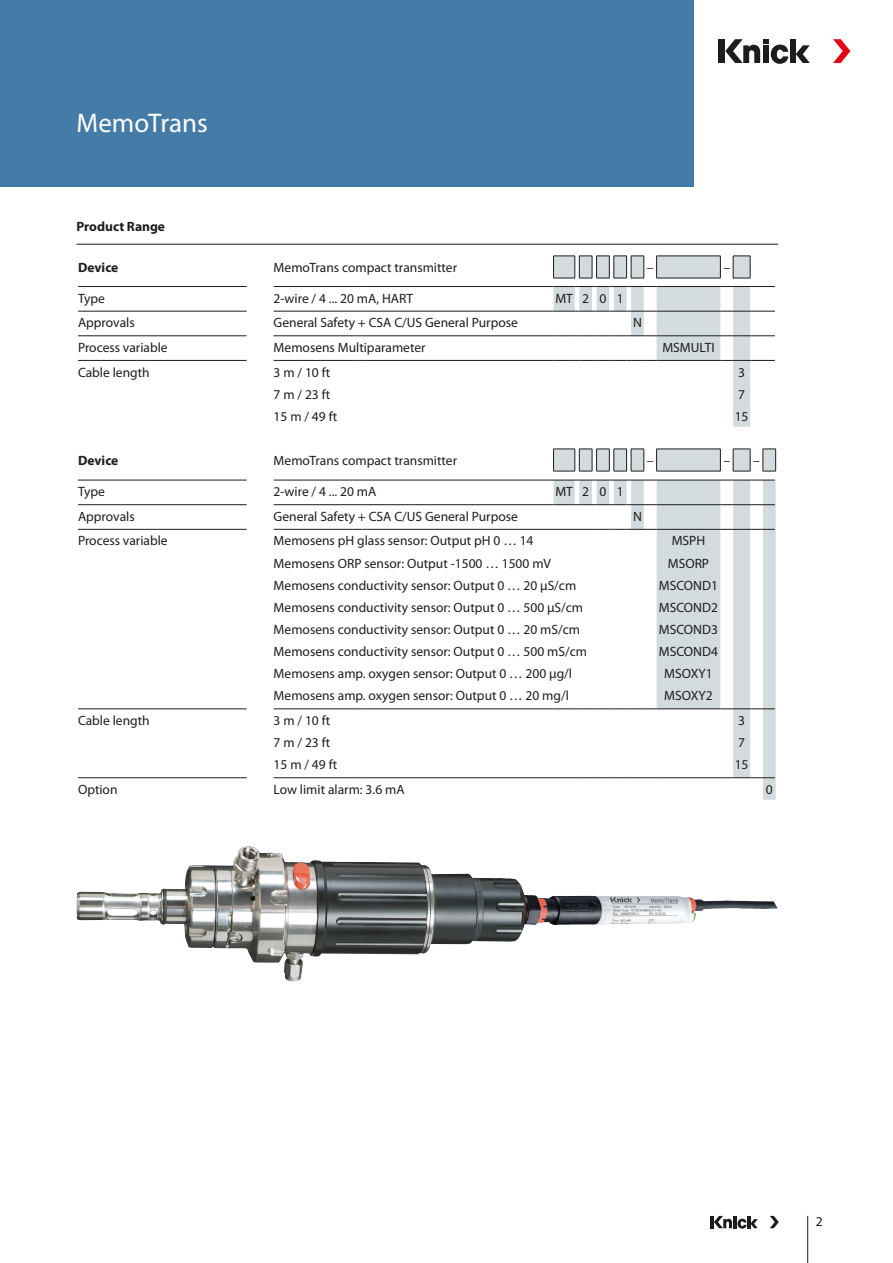
<style>
.page{position:relative;width:893px;height:1263px;background:#fff}
.page>*{position:absolute;margin:0;border:0;box-sizing:border-box;transform-origin:0 0}
.Headline{font:27px "Myriad Pro";color:#fff}
.Tabelle_Text{font:13.5px "Myriad Pro";color:#1d1d1b}
.Tabelle_Headline{font:700 13.5px "Myriad Pro";color:#1d1d1b}
.Tabelle_Text-2{font:700 13.5px "Myriad Pro";color:#1d1d1b}
</style>
<div class="page">
<div style="left:0;top:0;width:693px;height:187px;background:#447ca7"></div>
<div style="left:719px;top:39px;width:6px;height:24px;background:#1d1d1b"></div>
<div style="left:790px;top:39px;width:6px;height:24px;background:#1d1d1b"></div>
<svg style="left:796px;top:45px;width:14px;height:18px"></svg>
<svg style="left:833px;top:39px;width:17px;height:24px"></svg>
<svg style="left:725px;top:39px;width:63px;height:25px"></svg>
<hr style="left:807px;top:1216px;width:1px;height:47px;background:#1d1d1b">
<hr style="left:710px;top:1216px;width:4px;height:12px;background:#1d1d1b">
<svg style="left:770px;top:1216px;width:9px;height:12px"></svg>
<svg style="left:714px;top:1216px;width:44px;height:12px"></svg>
<img style="left:76px;top:846px;width:449px;height:135px">
<hr style="left:77px;top:244px;width:701px;height:1px;background:#1d1d1b">
<svg style="left:554px;top:256px;width:222px;height:544px"></svg>
<svg style="left:656px;top:257px;width:1px;height:21px"></svg>
<hr style="left:656px;top:256px;width:65px;height:1px;background:#1d1d1b">
<svg style="left:720px;top:256px;width:1px;height:22px"></svg>
<svg style="left:553px;top:256px;width:92px;height:23px;background:#c0c4c7"></svg>
<hr style="left:656px;top:278px;width:65px;height:1px;background:#1d1d1b">
<svg style="left:733px;top:256px;width:18px;height:23px"></svg>
<hr style="left:78px;top:286px;width:169px;height:1px;background:#1d1d1b">
<hr style="left:274px;top:286px;width:79px;height:1px;background:#1d1d1b">
<hr style="left:362px;top:286px;width:192px;height:1px;background:#1d1d1b">
<svg style="left:554px;top:286px;width:103px;height:1px"></svg>
<hr style="left:657px;top:286px;width:63px;height:1px;background:#1d1d1b">
<svg style="left:720px;top:286px;width:55px;height:1px"></svg>
<hr style="left:78px;top:311px;width:169px;height:1px;background:#1d1d1b">
<hr style="left:274px;top:311px;width:79px;height:1px;background:#1d1d1b">
<hr style="left:362px;top:311px;width:192px;height:1px;background:#1d1d1b">
<svg style="left:554px;top:311px;width:103px;height:1px"></svg>
<hr style="left:657px;top:311px;width:63px;height:1px;background:#1d1d1b">
<svg style="left:720px;top:311px;width:55px;height:1px"></svg>
<hr style="left:78px;top:336px;width:169px;height:1px;background:#1d1d1b">
<hr style="left:274px;top:336px;width:79px;height:1px;background:#1d1d1b">
<hr style="left:362px;top:336px;width:192px;height:1px;background:#1d1d1b">
<svg style="left:554px;top:336px;width:103px;height:1px"></svg>
<hr style="left:657px;top:336px;width:63px;height:1px;background:#1d1d1b">
<svg style="left:720px;top:336px;width:55px;height:1px"></svg>
<hr style="left:78px;top:360px;width:169px;height:1px;background:#1d1d1b">
<hr style="left:274px;top:360px;width:79px;height:1px;background:#1d1d1b">
<hr style="left:362px;top:360px;width:192px;height:1px;background:#1d1d1b">
<hr style="left:274px;top:709px;width:79px;height:1px;background:#1d1d1b">
<hr style="left:362px;top:709px;width:192px;height:1px;background:#1d1d1b">
<svg style="left:554px;top:360px;width:103px;height:1px"></svg>
<hr style="left:657px;top:360px;width:63px;height:1px;background:#1d1d1b">
<svg style="left:720px;top:360px;width:55px;height:1px"></svg>
<svg style="left:656px;top:450px;width:1px;height:21px"></svg>
<hr style="left:656px;top:449px;width:65px;height:1px;background:#1d1d1b">
<svg style="left:720px;top:449px;width:1px;height:22px"></svg>
<svg style="left:553px;top:449px;width:92px;height:23px;background:#bfc4c6"></svg>
<hr style="left:656px;top:471px;width:65px;height:1px;background:#1d1d1b">
<svg style="left:733px;top:449px;width:18px;height:23px"></svg>
<svg style="left:763px;top:449px;width:13px;height:23px"></svg>
<hr style="left:78px;top:480px;width:169px;height:1px;background:#1d1d1b">
<hr style="left:274px;top:480px;width:79px;height:1px;background:#1d1d1b">
<hr style="left:362px;top:480px;width:192px;height:1px;background:#1d1d1b">
<svg style="left:554px;top:480px;width:103px;height:1px"></svg>
<hr style="left:657px;top:480px;width:63px;height:1px;background:#1d1d1b">
<svg style="left:720px;top:480px;width:55px;height:1px"></svg>
<hr style="left:78px;top:504px;width:169px;height:1px;background:#1d1d1b">
<hr style="left:274px;top:504px;width:79px;height:1px;background:#1d1d1b">
<hr style="left:362px;top:504px;width:192px;height:1px;background:#1d1d1b">
<svg style="left:554px;top:504px;width:103px;height:1px"></svg>
<hr style="left:657px;top:504px;width:63px;height:1px;background:#1d1d1b">
<svg style="left:720px;top:504px;width:55px;height:1px"></svg>
<hr style="left:78px;top:529px;width:169px;height:1px;background:#1d1d1b">
<hr style="left:274px;top:529px;width:79px;height:1px;background:#1d1d1b">
<hr style="left:362px;top:529px;width:192px;height:1px;background:#1d1d1b">
<svg style="left:554px;top:529px;width:103px;height:1px"></svg>
<hr style="left:657px;top:529px;width:63px;height:1px;background:#1d1d1b">
<svg style="left:720px;top:529px;width:55px;height:1px"></svg>
<hr style="left:78px;top:709px;width:169px;height:1px;background:#1d1d1b">
<svg style="left:554px;top:709px;width:103px;height:1px"></svg>
<hr style="left:657px;top:709px;width:63px;height:1px;background:#1d1d1b">
<svg style="left:720px;top:709px;width:55px;height:1px"></svg>
<hr style="left:78px;top:777px;width:169px;height:1px;background:#1d1d1b">
<hr style="left:274px;top:777px;width:79px;height:1px;background:#1d1d1b">
<hr style="left:362px;top:777px;width:192px;height:1px;background:#1d1d1b">
<svg style="left:554px;top:777px;width:103px;height:1px"></svg>
<hr style="left:657px;top:777px;width:63px;height:1px;background:#1d1d1b">
<svg style="left:720px;top:777px;width:55px;height:1px"></svg>
<p class="Headline" style="left:77px;top:106px;width:133px">MemoTrans</p>
<p class="Tabelle_Headline" style="left:77px;top:218px;width:90px">Product Range</p>
<p class="Tabelle_Text-2" style="left:78px;top:259px;width:42px">Device</p>
<p class="Tabelle_Text" style="left:274px;top:259px;width:185px">MemoTrans compact transmitter</p>
<p class="Tabelle_Text" style="left:647px;top:259px;width:8px">–</p>
<p class="Tabelle_Text" style="left:723px;top:259px;width:8px">–</p>
<p class="Tabelle_Text" style="left:78px;top:290px;width:28px">Type</p>
<p class="Tabelle_Text" style="left:274px;top:290px;width:141px">2-wire / 4 ... 20 mA, HART</p>
<p class="Tabelle_Text" style="left:555px;top:290px;width:19px">MT</p>
<p class="Tabelle_Text" style="left:582px;top:290px;width:8px">2</p>
<p class="Tabelle_Text" style="left:599px;top:290px;width:8px">0</p>
<p class="Tabelle_Text" style="left:617px;top:290px;width:8px">1</p>
<p class="Tabelle_Text" style="left:78px;top:314px;width:58px">Approvals</p>
<p class="Tabelle_Text" style="left:274px;top:314px;width:246px">General Safety + CSA C/US General Purpose</p>
<p class="Tabelle_Text" style="left:633px;top:314px;width:10px">N</p>
<p class="Tabelle_Text" style="left:78px;top:339px;width:91px">Process variable</p>
<p class="Tabelle_Text" style="left:274px;top:339px;width:153px">Memosens Multiparameter</p>
<p class="Tabelle_Text" style="left:662px;top:339px;width:54px">MSMULTI</p>
<p class="Tabelle_Text" style="left:78px;top:364px;width:73px">Cable length</p>
<p class="Tabelle_Text" style="left:274px;top:364px;width:58px">3 m / 10 ft</p>
<p class="Tabelle_Text" style="left:738px;top:364px;width:8px">3</p>
<p class="Tabelle_Text" style="left:274px;top:386px;width:58px">7 m / 23 ft</p>
<p class="Tabelle_Text" style="left:738px;top:386px;width:8px">7</p>
<p class="Tabelle_Text" style="left:274px;top:408px;width:65px">15 m / 49 ft</p>
<p class="Tabelle_Text" style="left:735px;top:408px;width:15px">15</p>
<p class="Tabelle_Text-2" style="left:78px;top:452px;width:42px">Device</p>
<p class="Tabelle_Text" style="left:274px;top:452px;width:185px">MemoTrans compact transmitter</p>
<p class="Tabelle_Text" style="left:647px;top:452px;width:8px">–</p>
<p class="Tabelle_Text" style="left:723px;top:452px;width:8px">–</p>
<p class="Tabelle_Text" style="left:753px;top:452px;width:8px">–</p>
<p class="Tabelle_Text" style="left:78px;top:483px;width:28px">Type</p>
<p class="Tabelle_Text" style="left:274px;top:483px;width:104px">2-wire / 4 ... 20 mA</p>
<p class="Tabelle_Text" style="left:555px;top:483px;width:19px">MT</p>
<p class="Tabelle_Text" style="left:582px;top:483px;width:8px">2</p>
<p class="Tabelle_Text" style="left:599px;top:483px;width:8px">0</p>
<p class="Tabelle_Text" style="left:617px;top:483px;width:8px">1</p>
<p class="Tabelle_Text" style="left:78px;top:508px;width:58px">Approvals</p>
<p class="Tabelle_Text" style="left:274px;top:508px;width:246px">General Safety + CSA C/US General Purpose</p>
<p class="Tabelle_Text" style="left:633px;top:508px;width:10px">N</p>
<p class="Tabelle_Text" style="left:78px;top:533px;width:91px">Process variable</p>
<p class="Tabelle_Text" style="left:274px;top:533px;width:261px">Memosens pH glass sensor: Output pH 0 … 14</p>
<p class="Tabelle_Text" style="left:672px;top:533px;width:35px">MSPH</p>
<p class="Tabelle_Text" style="left:274px;top:555px;width:279px">Memosens ORP sensor: Output -1500 … 1500 mV</p>
<p class="Tabelle_Text" style="left:668px;top:555px;width:43px">MSORP</p>
<p class="Tabelle_Text" style="left:274px;top:577px;width:304px">Memosens conductivity sensor: Output 0 … 20 µS/cm</p>
<p class="Tabelle_Text" style="left:659px;top:577px;width:61px">MSCOND1</p>
<p class="Tabelle_Text" style="left:274px;top:599px;width:311px">Memosens conductivity sensor: Output 0 … 500 µS/cm</p>
<p class="Tabelle_Text" style="left:659px;top:599px;width:61px">MSCOND2</p>
<p class="Tabelle_Text" style="left:274px;top:621px;width:308px">Memosens conductivity sensor: Output 0 … 20 mS/cm</p>
<p class="Tabelle_Text" style="left:659px;top:621px;width:61px">MSCOND3</p>
<p class="Tabelle_Text" style="left:274px;top:643px;width:315px">Memosens conductivity sensor: Output 0 … 500 mS/cm</p>
<p class="Tabelle_Text" style="left:659px;top:643px;width:61px">MSCOND4</p>
<p class="Tabelle_Text" style="left:274px;top:665px;width:300px">Memosens amp. oxygen sensor: Output 0 … 200 µg/l</p>
<p class="Tabelle_Text" style="left:664px;top:665px;width:50px">MSOXY1</p>
<p class="Tabelle_Text" style="left:274px;top:687px;width:297px">Memosens amp. oxygen sensor: Output 0 … 20 mg/l</p>
<p class="Tabelle_Text" style="left:664px;top:687px;width:50px">MSOXY2</p>
<p class="Tabelle_Text" style="left:78px;top:712px;width:73px">Cable length</p>
<p class="Tabelle_Text" style="left:274px;top:712px;width:58px">3 m / 10 ft</p>
<p class="Tabelle_Text" style="left:738px;top:712px;width:8px">3</p>
<p class="Tabelle_Text" style="left:274px;top:734px;width:58px">7 m / 23 ft</p>
<p class="Tabelle_Text" style="left:738px;top:734px;width:8px">7</p>
<p class="Tabelle_Text" style="left:274px;top:756px;width:65px">15 m / 49 ft</p>
<p class="Tabelle_Text" style="left:735px;top:756px;width:15px">15</p>
<p class="Tabelle_Text" style="left:78px;top:781px;width:41px">Option</p>
<p class="Tabelle_Text" style="left:274px;top:781px;width:133px">Low limit alarm: 3.6 mA</p>
<p class="Tabelle_Text" style="left:766px;top:781px;width:8px">0</p>
<p class="Tabelle_Text" style="left:816px;top:1213px;width:8px">2</p>
</div>
